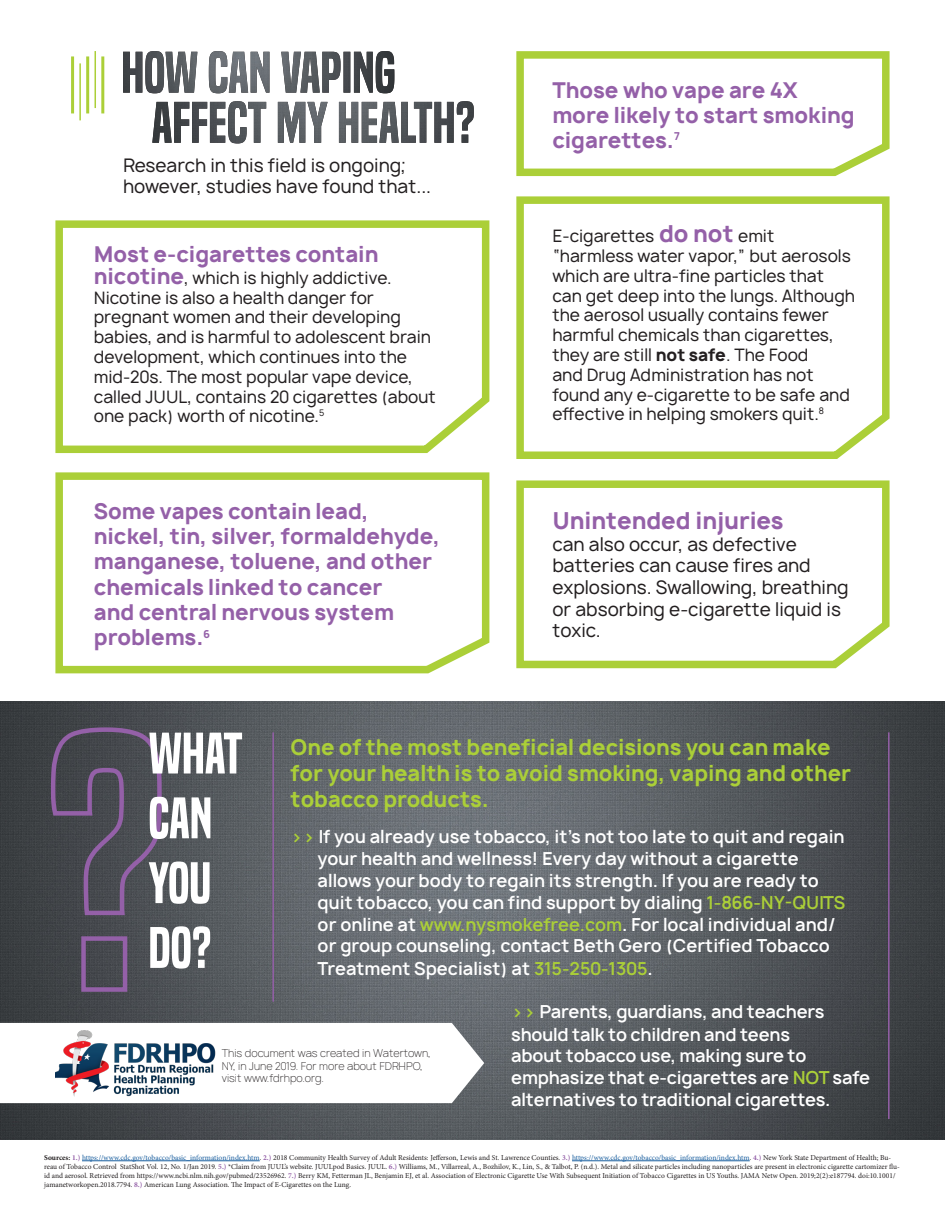
<style>
.page{position:relative;width:945px;height:1215px;background:#fff}
.page>*{position:absolute;margin:0;border:0;box-sizing:border-box;transform-origin:0 0}
.t1{font:54px "Built Titling Sb";color:#fff}
.t2{font:700 22.5px "Manrope";color:#9460a8}
.t3{font:700 21px/25.2px "Manrope";color:#9460a8}
.t4{font:700 21px/26.2px "Manrope";color:#abcf38}
.t5{font:18px/21.6px "Manrope";color:#231f20}
.t6{font:600 17.25px/21.9px "Manrope";color:#fff}
.t7{font:16.5px/19.8px "Manrope";color:#231f20}
.t8{font:100 10.5px/12.6px "Manrope";color:#231f20}
.t9{font:7.5px/9px "Minion Pro";color:#231f20}
.s1{font-weight:700;font-size:21px;color:#9460a8}
.s2{font-weight:700;font-size:22.5px;color:#9460a8}
.s3{font-weight:700}
.s4{font-weight:700;font-size:18px;color:#abcf38}
.s5{color:#abcf38}
.s6{font-weight:700;color:#9460a8}
.s7{color:#175d9e}
</style>
<div class="page">
<hr style="left:71px;top:56px;width:3px;height:57px;background:#abcf38">
<hr style="left:86px;top:56px;width:3px;height:57px;background:#abcf38">
<hr style="left:95px;top:51px;width:1px;height:57px;background:#abcf38">
<hr style="left:101px;top:56px;width:3px;height:57px;background:#abcf38">
<hr style="left:79px;top:63px;width:2px;height:57px;background:#abcf38">
<svg style="left:516px;top:196px;width:374px;height:263px"></svg>
<svg style="left:55px;top:472px;width:435px;height:202px"></svg>
<svg style="left:152px;top:101px;width:74px;height:42px"></svg>
<img style="left:228px;top:101px;width:246px;height:42px">
<svg style="left:123px;top:51px;width:23px;height:42px"></svg>
<img style="left:146px;top:51px;width:248px;height:42px">
<svg style="left:55px;top:220px;width:435px;height:234px"></svg>
<svg style="left:516px;top:51px;width:374px;height:126px"></svg>
<svg style="left:516px;top:480px;width:374px;height:189px"></svg>
<img style="left:0;top:701px;width:945px;height:439px">
<svg style="left:0;top:1023px;width:484px;height:80px"></svg>
<img style="left:55px;top:1030px;width:167px;height:68px">
<svg style="left:49px;top:725px;width:115px;height:269px;background:#4f4c58"></svg>
<hr style="left:272px;top:732px;width:2px;height:270px;background:#9460a8">
<hr style="left:888px;top:732px;width:2px;height:387px;background:#9460a8">
<hr style="left:82px;top:1161px;width:178px;height:1px;background:#175d9e">
<hr style="left:572px;top:1161px;width:178px;height:1px;background:#175d9e">
<p class="t5" style="left:123px;top:154px;width:310px">Research in this field is ongoing; however, studies have found that...</p>
<p class="t3" style="left:94px;top:241px;width:286px">Most e-cigarettes contain</p>
<p class="t7" style="left:94px;top:268px;width:344px"><span class="s1">nicotine</span>, which is highly addictive.<br>Nicotine is also a health danger for pregnant women and their developing babies, and is harmful to adolescent brain development, which continues into the mid-20s. The most popular vape device, called JUUL, contains 20 cigarettes (about one pack) worth of nicotine.<sup>5</sup></p>
<p class="t3" style="left:94px;top:499px;width:348px">Some vapes contain lead, nickel, tin, silver, formaldehyde, manganese, toluene, and other chemicals linked to cancer<br>and central nervous system problems.<sup>6</sup></p>
<p class="t3" style="left:552px;top:77px;width:304px">Those who vape are 4X more likely to start smoking cigarettes.<sup>7</sup></p>
<p class="t7" style="left:552px;top:226px;width:304px">E-cigarettes <span class="s2">do not</span> emit “harmless water vapor,” but aerosols which are ultra-fine particles that can get deep into the lungs. Although the aerosol usually contains fewer harmful chemicals than cigarettes, they are still <span class="s3">not safe</span>. The Food<br>and Drug Administration has not found any e-cigarette to be safe and effective in helping smokers quit.<sup>8</sup></p>
<p class="t2" style="left:552px;top:506px;width:233px">Unintended injuries</p>
<p class="t5" style="left:552px;top:533px;width:298px">can also occur, as defective batteries can cause fires and explosions. Swallowing, breathing or absorbing e-cigarette liquid is toxic.</p>
<p class="t1" style="left:148px;top:722px;width:96px">WHAT</p>
<p class="t1" style="left:148px;top:786px;width:65px">CAN</p>
<p class="t1" style="left:148px;top:851px;width:64px">YOU</p>
<p class="t1" style="left:148px;top:916px;width:64px">DO?</p>
<p class="t4" style="left:291px;top:734px;width:562px">One of the most beneficial decisions you can make for your health is to avoid smoking, vaping and other tobacco products.</p>
<p class="t6" style="left:318px;top:826px;width:529px;text-indent:-27px"><span class="s4">&gt;&gt;</span> If you already use tobacco, it’s not too late to quit and regain your health and wellness! Every day without a cigarette allows your body to regain its strength. If you are ready to quit tobacco, you can find support by dialing <span class="s5">1-866-NY-QUITS </span>or online at <span class="s5">www.nysmokefree.com</span>. For local individual and/ or group counseling, contact Beth Gero (Certified Tobacco Treatment Specialist) at <span class="s5">315-250-1305</span>.</p>
<p class="t6" style="left:511px;top:1001px;width:361px"><span class="s4">&gt;&gt;</span> Parents, guardians, and teachers should talk to children and teens<br>about tobacco use, making sure to emphasize that e-cigarettes are <span class="s5">NOT</span> safe alternatives to traditional cigarettes.</p>
<p class="t8" style="left:222px;top:1047px;width:211px">This document was created in Watertown,<br>NY, in June 2019. For more about FDRHPO, visit www.fdrhpo.org.</p>
<p class="t9" style="left:44px;top:1153px;width:857px"><span class="s3">Sources:</span> <span class="s6">1.)</span> <span class="s7">https://www.cdc.gov/tobacco/basic_information/index.htm</span>. <span class="s6">2.)</span> 2018 Community Health Survey of Adult Residents: Jefferson, Lewis and St. Lawrence Counties. <span class="s6">3.)</span> <span class="s7">https://www.cdc.gov/tobacco/basic_information/index.htm</span>. <span class="s6">4.)</span> New York State Department of Health; Bu&shy;reau of Tobacco Control StatShot Vol. 12, No. 1/Jan 2019. <span class="s6">5.)</span> *Claim from JUUL’s website. JUULpod Basics. JUUL. <span class="s6">6.)</span> Williams, M., Villarreal, A., Bozhilov, K., Lin, S., &amp; Talbot, P. (n.d.). Metal and silicate particles including nanoparticles are present in electronic cigarette cartomizer flu&shy;id and aerosol. Retrieved from https://www.ncbi.nlm.nih.gov/pubmed/23526962. <span class="s6">7.)</span> Berry KM, Fetterman JL, Benjamin EJ, et al. Association of Electronic Cigarette Use With Subsequent Initiation of Tobacco Cigarettes in US Youths. JAMA Netw Open. 2019;2(2):e187794. doi:10.1001/ jamanetworkopen.2018.7794. <span class="s6">8.)</span> American Lung Association. The Impact of E-Cigarettes on the Lung.</p>
</div>
